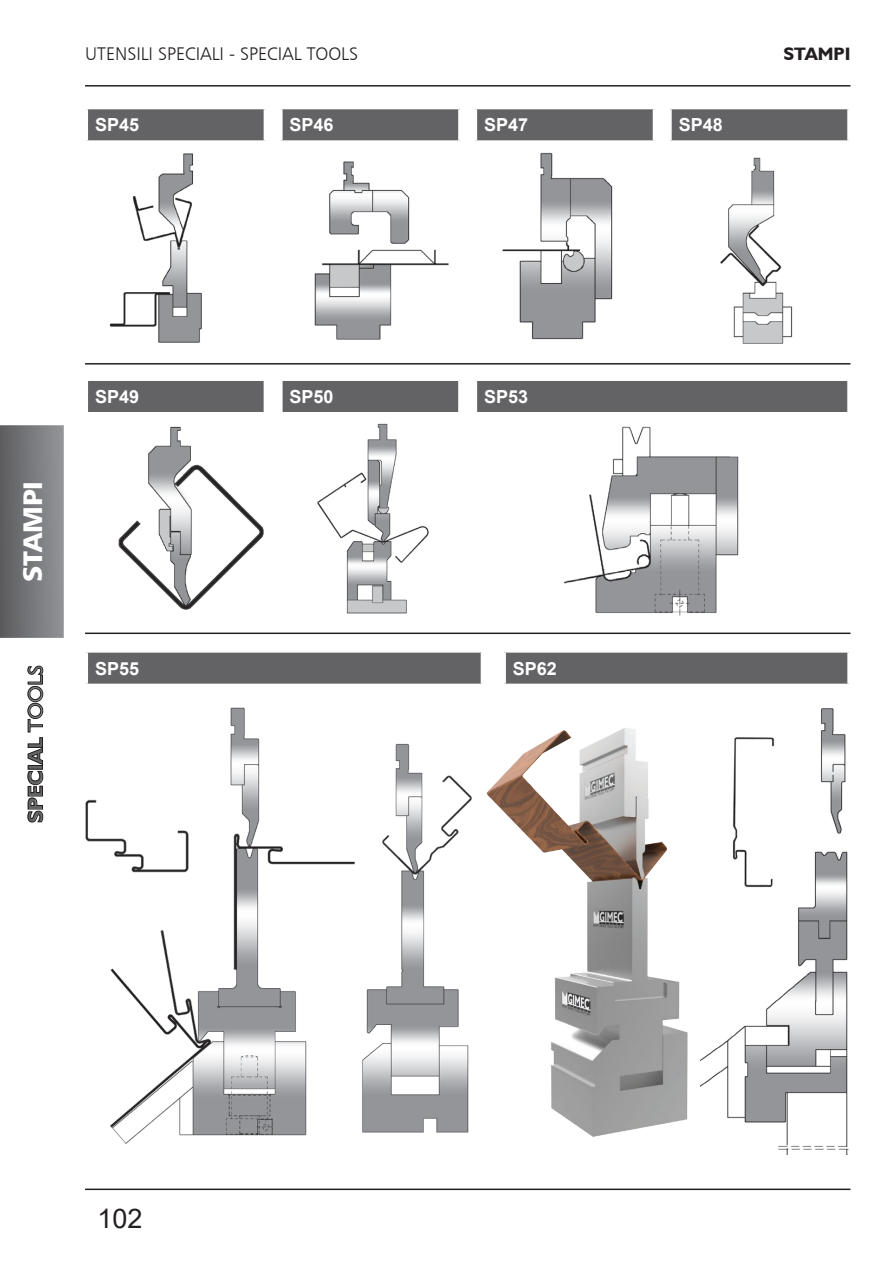
<style>
.page{position:relative;width:893px;height:1263px;background:#fff}
.page>*{position:absolute;margin:0;border:0;box-sizing:border-box;transform-origin:0 0}
.t1{font:27px "Humanist 777 BT Black B";color:#fff}
.t2{font:27px "Arial";color:#231f20}
.t3{font:700 21px "Humanist 521 BT";color:#636366}
.t4{font:700 18px "Arial";color:#fff}
.t5{font:18px "Humanist 777 BT Light B";color:#231f20}
.t6{font:700 18px "Humanist 521 BT";color:#231f20}
.s1{font-weight:400;color:#808285}
</style>
<div class="page">
<img style="left:362px;top:743px;width:80px;height:390px">
<hr style="left:85px;top:85px;width:765px;height:2px;background:#231f20">
<svg style="left:0;top:425px;width:64px;height:213px;background:#77797c"></svg>
<svg style="left:27px;top:771px;width:17px;height:52px"></svg>
<div style="left:28px;top:765px;width:15px;height:4px;border:1px solid #231f20"></div>
<svg style="left:27px;top:665px;width:17px;height:100px"></svg>
<svg style="left:88px;top:109px;width:759px;height:31px;background:#6c6c6f"></svg>
<hr style="left:264px;top:109px;width:3px;height:31px;background:#fff">
<hr style="left:280px;top:109px;width:3px;height:31px;background:#fff">
<hr style="left:458px;top:109px;width:3px;height:31px;background:#fff">
<hr style="left:474px;top:109px;width:3px;height:31px;background:#fff">
<hr style="left:653px;top:109px;width:3px;height:31px;background:#fff">
<hr style="left:669px;top:109px;width:3px;height:31px;background:#fff">
<div style="left:87px;top:651px;width:395px;height:34px;background:#636366"></div>
<hr style="left:85px;top:650px;width:399px;height:3px;background:#fff">
<hr style="left:85px;top:653px;width:3px;height:31px;background:#fff">
<hr style="left:481px;top:653px;width:3px;height:31px;background:#fff">
<hr style="left:85px;top:684px;width:399px;height:3px;background:#fff">
<img style="left:109px;top:153px;width:93px;height:190px">
<img style="left:314px;top:161px;width:134px;height:179px">
<img style="left:503px;top:152px;width:110px;height:188px">
<img style="left:720px;top:157px;width:73px;height:186px">
<img style="left:118px;top:426px;width:146px;height:184px">
<img style="left:317px;top:423px;width:112px;height:190px">
<img style="left:85px;top:707px;width:270px;height:437px">
<hr style="left:85px;top:1188px;width:765px;height:2px;background:#231f20">
<hr style="left:85px;top:363px;width:765px;height:2px;background:#231f20">
<hr style="left:85px;top:632px;width:765px;height:2px;background:#231f20">
<img style="left:442px;top:728px;width:246px;height:409px">
<img style="left:564px;top:426px;width:175px;height:190px">
<img style="left:700px;top:708px;width:149px;height:447px">
<div style="left:504px;top:651px;width:345px;height:34px;background:#636366"></div>
<hr style="left:503px;top:650px;width:347px;height:3px;background:#fff">
<hr style="left:503px;top:653px;width:3px;height:31px;background:#fff">
<hr style="left:847px;top:653px;width:3px;height:31px;background:#fff">
<hr style="left:503px;top:684px;width:347px;height:3px;background:#fff">
<div style="left:88px;top:381px;width:759px;height:31px;background:#636366"></div>
<hr style="left:264px;top:381px;width:3px;height:31px;background:#fff">
<hr style="left:280px;top:381px;width:3px;height:31px;background:#fff">
<hr style="left:458px;top:381px;width:3px;height:31px;background:#fff">
<hr style="left:474px;top:381px;width:3px;height:31px;background:#fff">
<p class="t5" style="left:85px;top:43px;width:274px">UTENSILI SPECIALI - SPECIAL TOOLS</p>
<p class="t6" style="left:783px;top:43px;width:69px">STAMPI</p>
<p class="t4" style="left:95px;top:112px;width:46px">SP45</p>
<p class="t4" style="left:290px;top:112px;width:46px">SP46</p>
<p class="t4" style="left:484px;top:112px;width:46px">SP47</p>
<p class="t4" style="left:679px;top:112px;width:46px">SP48</p>
<p class="t1" style="left:15px;top:582px;width:103px;rotate:-90deg">STAMPI</p>
<p class="t3" style="left:22px;top:823px;width:159px;rotate:-90deg">SPECIAL <span class="s1">TOOLS</span></p>
<p class="t4" style="left:95px;top:384px;width:46px">SP49</p>
<p class="t4" style="left:290px;top:384px;width:46px">SP50</p>
<p class="t4" style="left:484px;top:384px;width:46px">SP53</p>
<p class="t4" style="left:95px;top:656px;width:46px">SP55</p>
<p class="t4" style="left:513px;top:656px;width:46px">SP62</p>
<p class="t2" style="left:98px;top:1200px;width:47px">102</p>
</div>
